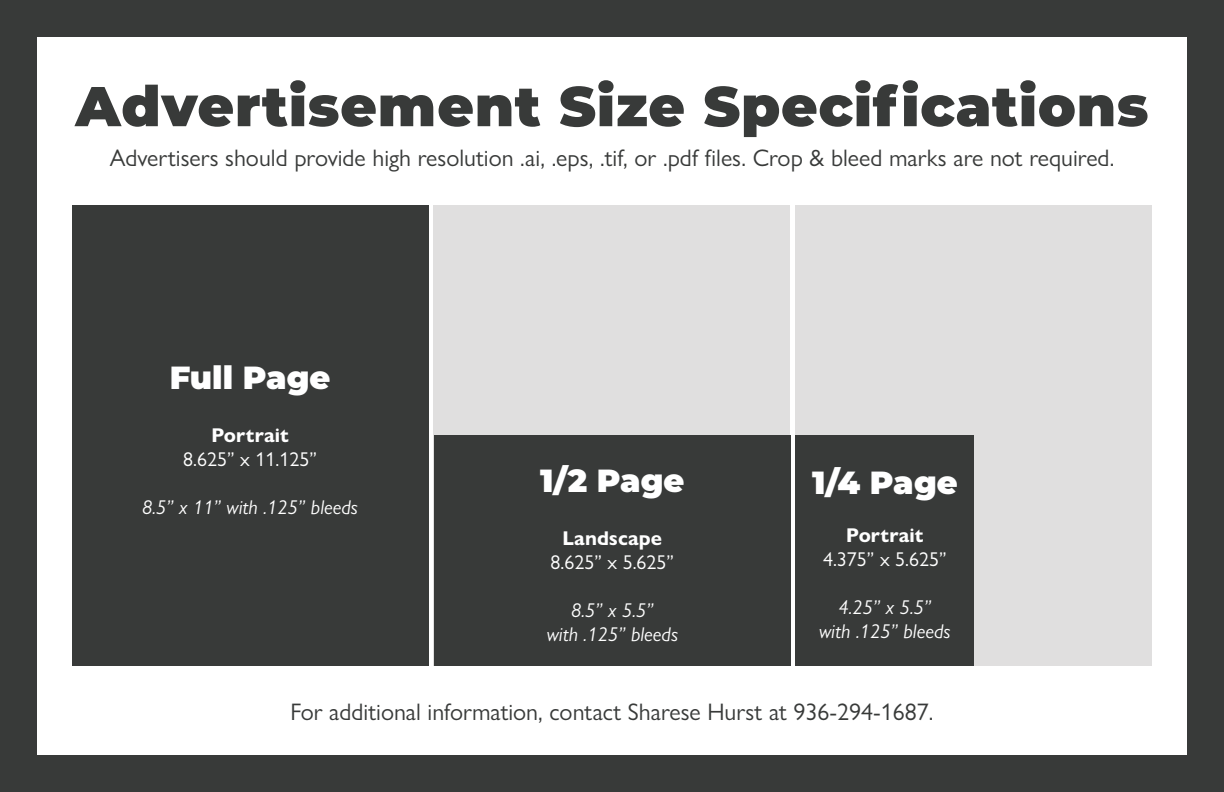
<style>
.page{position:relative;width:1224px;height:792px;background:#383a39}
.page>*{position:absolute;margin:0;border:0;box-sizing:border-box;transform-origin:0 0}
.t1{font:900 56px "Montserrat";letter-spacing:.015em;color:#383a39}
.t2{font:900 32px "Montserrat";color:#fff}
.t3{font:24px "Gill Sans Nova";color:#383a39}
.t4{font:italic 20px "Gill Sans Nova";color:#fff}
.t5{font:20px "Gill Sans Nova";color:#fff}
.t6{font:700 20px "Gill Sans Nova";color:#fff}
</style>
<div class="page">
<div style="left:35px;top:35px;width:1154px;height:722px;background:#fff;border:2px solid #383a39"></div>
<div style="left:72px;top:205px;width:356px;height:461px;background:#383a39"></div>
<div style="left:434px;top:205px;width:356px;height:461px;background:#e0dfdf"></div>
<div style="left:434px;top:436px;width:356px;height:230px;background:#383a39"></div>
<div style="left:796px;top:205px;width:356px;height:461px;background:#e0dfdf"></div>
<div style="left:796px;top:436px;width:178px;height:230px;background:#383a39"></div>
<p class="t1" style="left:75px;top:64px;width:1075px">Advertisement Size Specifications</p>
<p class="t3" style="left:110px;top:143px;width:1006px">Advertisers should provide high resolution .ai, .eps, .tif, or .pdf files. Crop &amp; bleed marks are not required.</p>
<p class="t2" style="left:170px;top:353px;width:162px">Full Page</p>
<p class="t6" style="left:211px;top:422px;width:79px">Portrait</p>
<p class="t5" style="left:183px;top:447px;width:135px">8.625” x 11.125”</p>
<p class="t4" style="left:142px;top:495px;width:217px">8.5” x 11” with .125” bleeds</p>
<p class="t2" style="left:540px;top:457px;width:146px">1/2 Page</p>
<p class="t6" style="left:563px;top:526px;width:101px">Landscape</p>
<p class="t5" style="left:551px;top:550px;width:125px">8.625” x 5.625”</p>
<p class="t4" style="left:571px;top:598px;width:84px">8.5” x 5.5”</p>
<p class="t4" style="left:547px;top:622px;width:133px">with .125” bleeds</p>
<p class="t2" style="left:812px;top:459px;width:147px">1/4 Page</p>
<p class="t6" style="left:846px;top:523px;width:79px">Portrait</p>
<p class="t5" style="left:823px;top:547px;width:125px">4.375” x 5.625”</p>
<p class="t4" style="left:838px;top:595px;width:95px">4.25” x 5.5”</p>
<p class="t4" style="left:819px;top:619px;width:133px">with .125” bleeds</p>
<p class="t3" style="left:290px;top:697px;width:645px">For additional information, contact Sharese Hurst at 936-294-1687.</p>
</div>
